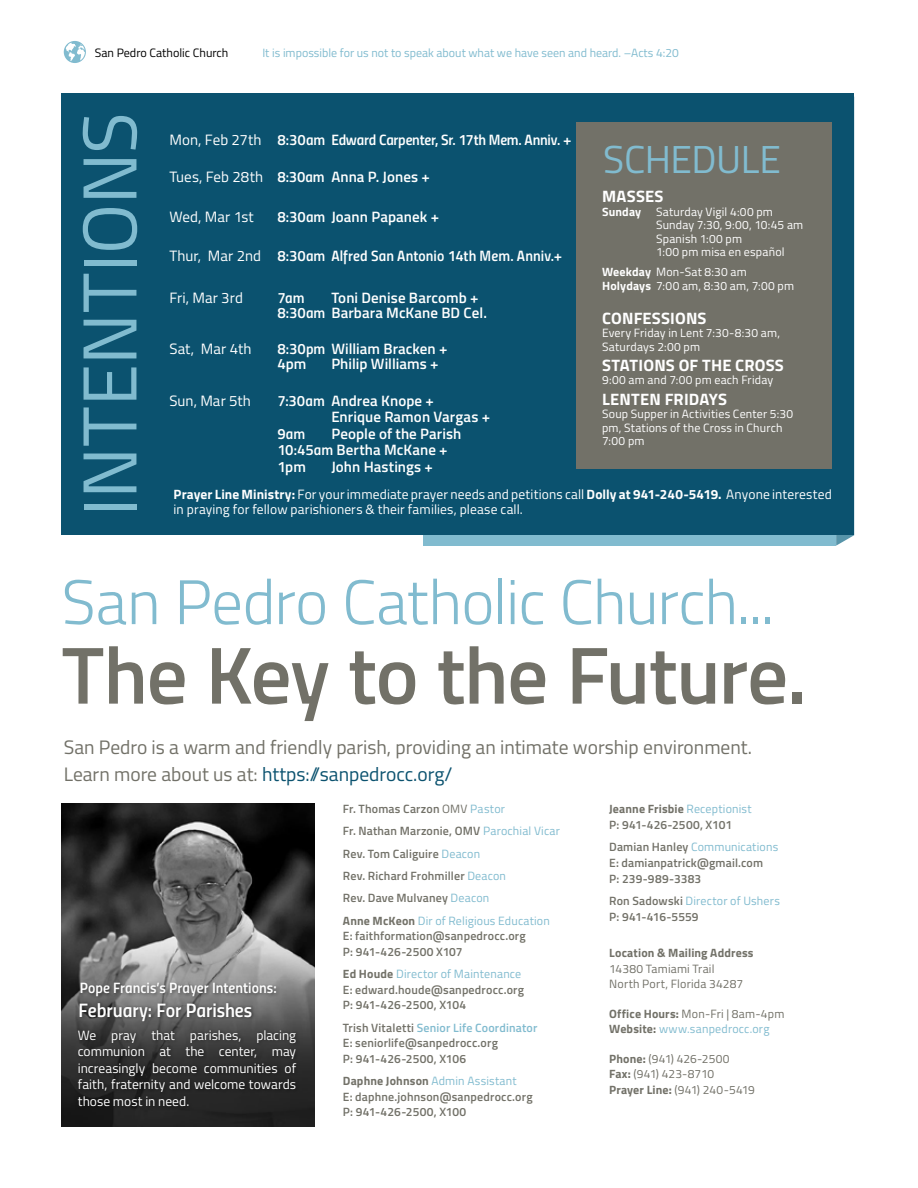
<style>
.page{position:relative;width:918px;height:1188px;background:#fff}
.page>*{position:absolute;margin:0;border:0;box-sizing:border-box;transform-origin:0 0}
.t1{font:600 81px "Titillium";letter-spacing:-.015em;color:#727168}
.t2{font:76.5px "Titillium";letter-spacing:-.01em;color:#81bbcf}
.t3{font:300 63px "Titillium";letter-spacing:-.015em;color:#81bbcf}
.t4{font:39px "Titillium";letter-spacing:-.01em;color:#81bbcf}
.t5{font:19.5px/27px "Titillium";color:#727168}
.t6{font:19.5px "Titillium Semibold Upright";letter-spacing:-.005em;color:#fff}
.t7{font:700 16.5px "Titillium";letter-spacing:.01em;color:#fff}
.t8{font:600 15px/16.5px "Titillium";letter-spacing:.005em;color:#fff}
.t9{font:15px "Titillium Semibold Upright";letter-spacing:.005em;color:#fff}
.t10{font:15px "Titillium";letter-spacing:.005em;color:#fff}
.t11{font:15px "Titillium Semibold Upright";letter-spacing:-.015em;color:#fff}
.t12{font:13.5px/16.5px "Titillium";letter-spacing:.01em;color:#fff}
.t13{font:12.15px "Titillium";color:#000}
.t14{font:600 12px/15.6px "Titillium";letter-spacing:.015em;color:#727168}
.t15{font:12px/13.5px "Titillium";letter-spacing:.015em;color:#fff}
.t16{font:12px/15.8px "Titillium";letter-spacing:.015em;color:#727168}
.t17{font:700 12px/15.8px "Titillium";letter-spacing:.015em;color:#727168}
.t18{font:12px "Titillium";color:#81bbcf}
.s1{font-family:"Titillium"}
.s2{font-family:"Titillium Semibold Upright"}
.s3{font-weight:600}
.s4{font-family:"Titillium Semibold Upright";font-weight:400}
.s5{font-weight:700}
.s6{color:#0b526f}
.s7{font-weight:400}
.s8{font-weight:400;color:#81bbcf}
.s9{color:#81bbcf}
</style>
<div class="page">
<div style="left:423px;top:269px;width:413px;height:277px;background:#81bbcf"></div>
<svg style="left:836px;top:535px;width:18px;height:11px"></svg>
<div style="left:62px;top:94px;width:792px;height:441px;background:#0b526f"></div>
<img style="left:62px;top:804px;width:252px;height:323px">
<div style="left:78px;top:1000px;width:178px;height:25px;background:#000;opacity:.48"></div>
<div style="left:78px;top:980px;width:202px;height:21px;background:#000;opacity:.48"></div>
<div style="left:576px;top:122px;width:256px;height:347px;background:#727168"></div>
<div style="left:76px;top:1027px;width:224px;height:82px;background:#000;opacity:.48"></div>
<svg style="left:64px;top:41px;width:22px;height:22px"></svg>
<p class="t13" style="left:95px;top:44px;width:135px">San Pedro Catholic Church</p>
<p class="t18" style="left:262px;top:44px;width:418px">It is impossible for us not to speak about what we have seen and heard. –Acts 4:20</p>
<h2 class="t2" style="left:54px;top:516px;width:406px;rotate:-90deg">INTENTIONS</h2>
<p class="t11" style="left:169px;top:128px;width:404px"><span class="s1">Mon, Feb 27th</span> 8:30am Edward Carpenter, Sr. 17th Mem. Anniv. +</p>
<p class="t10" style="left:169px;top:165px;width:262px">Tues, Feb 28th <span class="s2">8:30am</span> <span class="s3">Anna P. Jones +</span></p>
<p class="t10" style="left:169px;top:206px;width:86px">Wed, Mar 1st</p>
<p class="t8" style="left:277px;top:208px;width:163px"><span class="s4">8:30am</span> Joann Papanek +</p>
<p class="t9" style="left:169px;top:244px;width:394px"><span class="s1">Thur, Mar 2nd</span> 8:30am Alfred San Antonio 14th Mem. Anniv.+</p>
<p class="t10" style="left:169px;top:287px;width:75px">Fri, Mar 3rd</p>
<p class="t9" style="left:277px;top:286px;width:29px">7am</p>
<h3 class="t4" style="left:603px;top:131px;width:180px">SCHEDULE</h3>
<h3 class="t7" style="left:602px;top:184px;width:63px">MASSES</h3>
<p class="t15" style="left:656px;top:204px;width:149px;text-indent:-54px"><span class="s5">Sunday</span> Saturday Vigil 4:00 pm<br>Sunday 7:30, 9:00, 10:45 am<br>Spanish 1:00 pm<br>1:00 pm misa en español</p>
<p class="t15" style="left:602px;top:265px;width:194px"><span class="s5">Weekday</span> Mon-Sat 8:30 am<br><span class="s5">Holydays</span> 7:00 am, 8:30 am, 7:00 pm</p>
<h3 class="t7" style="left:602px;top:305px;width:106px">CONFESSIONS</h3>
<p class="t15" style="left:602px;top:326px;width:179px">Every Friday in Lent 7:30-8:30 am,<br>Saturdays 2:00 pm</p>
<h3 class="t7" style="left:602px;top:352px;width:183px">STATIONS OF THE CROSS</h3>
<p class="t15" style="left:602px;top:373px;width:173px">9:00 am and 7:00 pm each Friday</p>
<h3 class="t7" style="left:602px;top:386px;width:127px">LENTEN FRIDAYS</h3>
<p class="t15" style="left:602px;top:407px;width:193px">Soup Supper in Activities Center 5:30 pm, Stations of the Cross in Church<br>7:00 pm</p>
<p class="t8" style="left:277px;top:289px;width:211px;line-height:15px;text-indent:54px">Toni Denise Barcomb +<br><span class="s4">8:30am</span> Barbara McKane BD Cel.</p>
<p class="t10" style="left:169px;top:338px;width:84px">Sat, Mar 4th</p>
<p class="t8" style="left:277px;top:341px;width:172px;line-height:15px"><span class="s4">8:30pm</span> William Bracken +<br>4pm</p>
<p class="t8" style="left:331px;top:355px;width:109px">Philip Williams +</p>
<p class="t10" style="left:169px;top:389px;width:83px">Sun, Mar 5th</p>
<p class="t8" style="left:331px;top:391px;width:160px;text-indent:-54px"><span class="s4">7:30am</span> Andrea Knope +<br>Enrique Ramon Vargas +</p>
<p class="t9" style="left:277px;top:422px;width:29px">9am</p>
<p class="t8" style="left:277px;top:424px;width:186px;text-indent:54px">People of the Parish<br><span class="s4">10:45am</span> Bertha McKane +<br>1pm</p>
<p class="t8" style="left:331px;top:457px;width:103px">John Hastings +</p>
<p class="t12" style="left:174px;top:486px;width:660px;line-height:15px"><span class="s5">Prayer Line Ministry:</span> For your immediate prayer needs and petitions call <span class="s5">Dolly at 941-240-5419.</span> Anyone interested in praying for fellow parishioners &amp; their families, please call.</p>
<h3 class="t3" style="left:62px;top:556px;width:713px">San Pedro Catholic Church...</h3>
<h1 class="t1" style="left:62px;top:614px;width:746px">The Key to the Future.</h1>
<h3 class="t5" style="left:64px;top:732px;width:690px">San Pedro is a warm and friendly parish, providing an intimate worship environment.<br>Learn more about us at: <span class="s6">https://sanpedrocc.org/</span></h3>
<p class="t9" style="left:80px;top:977px;width:198px">Pope Francis’s Prayer Intentions:</p>
<h3 class="t6" style="left:79px;top:995px;width:175px">February: For Parishes</h3>
<p class="t12" style="left:78px;top:1026px;width:220px;text-align:justify">We pray that parishes, placing communion at the center, may increasingly become communities of faith, fraternity and welcome towards those most in need.</p>
<p class="t14" style="left:343px;top:797px;width:219px;line-height:22.4px">Fr. Thomas Carzon <span class="s7">OMV</span> <span class="s8">Pastor<br></span>Fr. Nathan Marzonie, OMV <span class="s8">Parochial Vicar<br></span>Rev. Tom Caliguire <span class="s8">Deacon<br></span>Rev. Richard Frohmiller <span class="s8">Deacon<br></span>Rev. Dave Mulvaney <span class="s8">Deacon<br></span><span class="s5">Anne McKeon</span> <span class="s8">Dir of Religious Education</span></p>
<p class="t14" style="left:343px;top:928px;width:184px">E: faithformation@sanpedrocc.org<br>P: 941-426-2500 X107</p>
<p class="t14" style="left:343px;top:966px;width:183px"><span class="s5">Ed Houde</span> <span class="s8">Director of Maintenance<br></span>E: edward.houde@sanpedrocc.org<br>P: 941-426-2500, X104</p>
<p class="t14" style="left:343px;top:1019px;width:196px">Trish Vitaletti <span class="s9">Senior Life Coordinator<br></span>E: seniorlife@sanpedrocc.org<br>P: 941-426-2500, X106</p>
<p class="t14" style="left:343px;top:1073px;width:191px"><span class="s5">Daphne Johnson</span> <span class="s8">Admin Assistant<br></span>E: daphne.johnson@sanpedrocc.org<br>P: 941-426-2500, X100</p>
<p class="t14" style="left:609px;top:800px;width:144px"><span class="s5">Jeanne Frisbie</span> <span class="s8">Receptionist<br></span>P: 941-426-2500, X101</p>
<p class="t14" style="left:609px;top:838px;width:171px">Damian Hanley <span class="s8">Communications<br></span>E: damianpatrick@gmail.com<br>P: 239-989-3383</p>
<p class="t14" style="left:609px;top:892px;width:172px">Ron Sadowski <span class="s8">Director of Ushers<br></span>P: 941-416-5559</p>
<p class="t17" style="left:609px;top:944px;width:146px">Location &amp; Mailing Address</p>
<p class="t16" style="left:609px;top:960px;width:136px">14380 Tamiami Trail<br>North Port, Florida 34287</p>
<p class="t17" style="left:609px;top:1005px;width:177px">Office Hours: <span class="s7">Mon-Fri | 8am-4pm<br></span>Website: <span class="s8">www.sanpedrocc.org</span></p>
<p class="t16" style="left:609px;top:1050px;width:147px"><span class="s5">Phone:</span> (941) 426-2500<br><span class="s5">Fax:</span> (941) 423-8710<br><span class="s5">Prayer Line:</span> (941) 240-5419</p>
</div>
